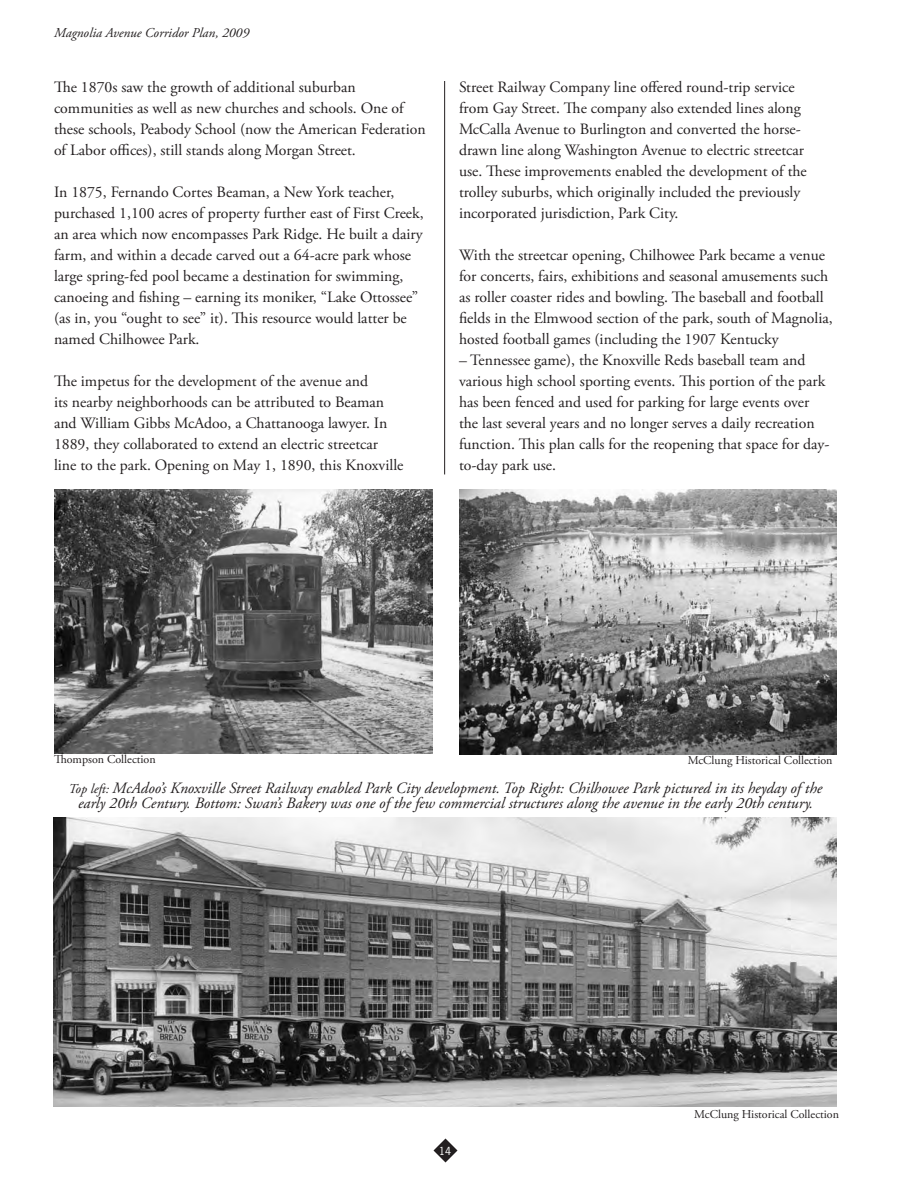
<style>
.page{position:relative;width:918px;height:1188px;background:#fff}
.page>*{position:absolute;margin:0;border:0;box-sizing:border-box;transform-origin:0 0}
.t1{font:15.75px/21px "Adobe Garamond Pro";color:#231f20}
.t2{font:italic 15.75px/15.8px "Adobe Garamond Pro";color:#231f20;text-align:center}
.t3{font:italic 13.5px "Adobe Garamond Pro";color:#231f20}
.t4{font:12px "Adobe Garamond Pro";color:#231f20}
.t5{font:10.5px "News Gothic Std";color:#fff}
.s1{font-size:13.5px}
</style>
<div class="page">
<svg style="left:434px;top:1139px;width:24px;height:23px"></svg>
<img style="left:55px;top:489px;width:377px;height:265px">
<img style="left:459px;top:489px;width:378px;height:266px">
<img style="left:53px;top:818px;width:784px;height:289px">
<hr style="left:444px;top:81px;width:1px;height:393px;background:#231f20">
<p class="t3" style="left:54px;top:24px;width:197px">Magnolia Avenue Corridor Plan, 2009</p>
<p class="t1" style="left:54px;top:77px;width:373px">The 1870s saw the growth of additional suburban communities as well as new churches and schools. One of these schools, Peabody School (now the American Federation of Labor offices), still stands along Morgan Street.</p>
<p class="t1" style="left:54px;top:182px;width:371px">In 1875, Fernando Cortes Beaman, a New York teacher, purchased 1,100 acres of property further east of First Creek, an area which now encompasses Park Ridge. He built a dairy farm, and within a decade carved out a 64-acre park whose large spring-fed pool became a destination for swimming, canoeing and fishing – earning its moniker, “Lake Ottossee” (as in, you “ought to see” it). This resource would latter be named Chilhowee Park.</p>
<p class="t1" style="left:54px;top:371px;width:351px">The impetus for the development of the avenue and<br>its nearby neighborhoods can be attributed to Beaman and William Gibbs McAdoo, a Chattanooga lawyer. In 1889, they collaborated to extend an electric streetcar line to the park. Opening on May 1, 1890, this Knoxville</p>
<p class="t1" style="left:459px;top:77px;width:349px">Street Railway Company line offered round-trip service from Gay Street. The company also extended lines along McCalla Avenue to Burlington and converted the horse&shy;drawn line along Washington Avenue to electric streetcar use. These improvements enabled the development of the trolley suburbs, which originally included the previously incorporated jurisdiction, Park City.</p>
<p class="t1" style="left:459px;top:245px;width:375px">With the streetcar opening, Chilhowee Park became a venue for concerts, fairs, exhibitions and seasonal amusements such as roller coaster rides and bowling. The baseball and football fields in the Elmwood section of the park, south of Magnolia, hosted football games (including the 1907 Kentucky</p>
<p class="t1" style="left:459px;top:350px;width:372px">– Tennessee game), the Knoxville Reds baseball team and various high school sporting events. This portion of the park has been fenced and used for parking for large events over the last several years and no longer serves a daily recreation function. This plan calls for the reopening that space for day&shy;to-day park use.</p>
<p class="t4" style="left:54px;top:752px;width:103px">Thompson Collection</p>
<p class="t4" style="left:688px;top:753px;width:146px">McClung Historical Collection</p>
<p class="t2" style="left:69px;top:780px;width:755px"><span class="s1">Top left:</span> McAdoo’s Knoxville Street Railway enabled Park City development. Top Right: Chilhowee Park pictured in its heyday of the early 20th Century. Bottom: Swan’s Bakery was one of the few commercial structures along the avenue in the early 20th century.</p>
<p class="t5" style="left:439px;top:1144px;width:14px">14</p>
<p class="t4" style="left:694px;top:1107px;width:146px">McClung Historical Collection</p>
</div>
